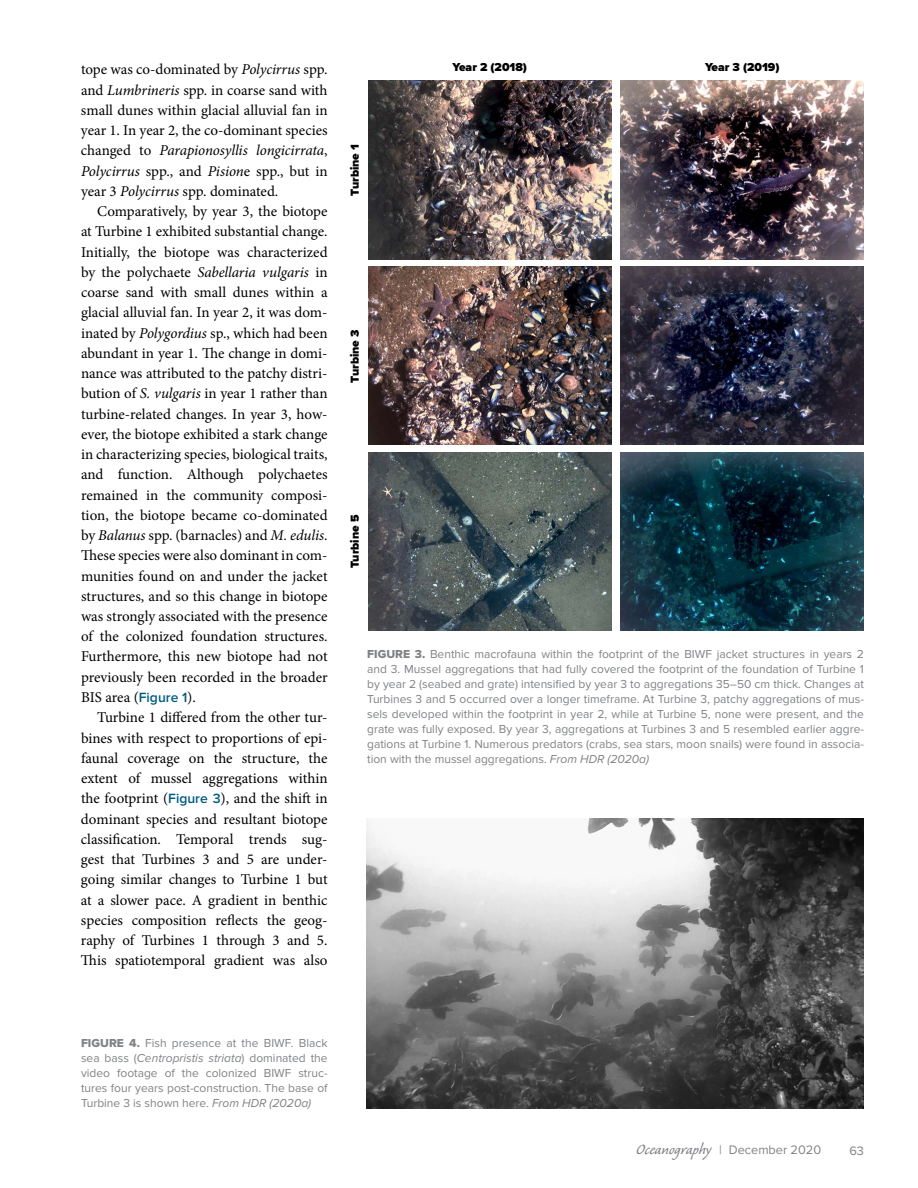
<style>
.page{position:relative;width:918px;height:1188px;background:#fff}
.page>*{position:absolute;margin:0;border:0;box-sizing:border-box;transform-origin:0 0}
.t1{font:15px/20.2px "Minion Pro";color:#000;text-align:justify}
.t2{font:12.75px "Proxima Nova";color:#808285}
.t3{font:12px/15px "Proxima Nova";color:#808285;text-align:justify}
.t4{font:900 12px "Proxima Nova";color:#000}
.s1{font-style:italic}
.s2{font-family:"Proxima Nova";font-weight:600;font-size:13.8px;color:#005c83}
.s3{font-family:"Proxima Nova Extrabld"}
.s4{font-family:"Caliban Std";font-size:18.75px}
</style>
<div class="page">
<img style="left:368px;top:266px;width:244px;height:179px">
<img style="left:620px;top:453px;width:244px;height:178px">
<img style="left:368px;top:81px;width:244px;height:178px">
<img style="left:620px;top:81px;width:244px;height:178px">
<img style="left:620px;top:266px;width:244px;height:179px">
<img style="left:368px;top:453px;width:244px;height:178px">
<img style="left:366px;top:819px;width:498px;height:289px">
<p class="t1" style="left:81px;top:59px;width:248px">tope was co-dominated by <span class="s1">Polycirrus</span> spp. and <span class="s1">Lumbrineris</span> spp. in coarse sand with small dunes within glacial alluvial fan in year 1. In year 2, the co-dominant species changed to <span class="s1">Parapionosyllis longicirrata</span>, <span class="s1">Polycirrus</span> spp., and <span class="s1">Pision</span>e spp., but in year 3 <span class="s1">Polycirrus</span> spp. dominated.</p>
<p class="t1" style="left:81px;top:201px;width:248px;text-indent:16px">Comparatively, by year 3, the biotope at Turbine 1 exhibited substantial change.<br>Initially, the biotope was characterized by the polychaete <span class="s1">Sabellaria vulgaris</span> in coarse sand with small dunes within a glacial alluvial fan. In year 2, it was dom&shy;inated by <span class="s1">Polygordius</span> sp., which had been abundant in year 1. The change in domi&shy;nance was attributed to the patchy distri&shy;bution of <span class="s1">S. vulgaris</span> in year 1 rather than turbine-related changes. In year 3, how&shy;ever, the biotope exhibited a stark change in characterizing species, biological traits, and function. Although polychaetes remained in the community composi&shy;tion, the biotope became co-dominated by <span class="s1">Balanus</span> spp. (barnacles) and <span class="s1">M. edulis</span>.<br>These species were also dominant in com&shy;munities found on and under the jacket structures, and so this change in biotope was strongly associated with the presence of the colonized foundation structures.<br>Furthermore, this new biotope had not previously been recorded in the broader BIS area (<span class="s2">Figure 1</span>).</p>
<p class="t1" style="left:81px;top:707px;width:248px;text-indent:16px">Turbine 1 differed from the other tur&shy;bines with respect to proportions of epi&shy;faunal coverage on the structure, the extent of mussel aggregations within the footprint (<span class="s2">Figure 3</span>), and the shift in dominant species and resultant biotope classification. Temporal trends sug&shy;gest that Turbines 3 and 5 are under&shy;going similar changes to Turbine 1 but at a slower pace. A gradient in benthic species composition reflects the geog&shy;raphy of Turbines 1 through 3 and 5.<br>This spatiotemporal gradient was also</p>
<p class="t4" style="left:346px;top:196px;width:53px;rotate:-90deg">Turbine 1</p>
<p class="t4" style="left:453px;top:58px;width:76px">Year 2 (2018)</p>
<p class="t4" style="left:705px;top:58px;width:76px">Year 3 (2019)</p>
<p class="t4" style="left:346px;top:383px;width:55px;rotate:-90deg">Turbine 3</p>
<p class="t4" style="left:346px;top:568px;width:55px;rotate:-90deg">Turbine 5</p>
<p class="t3" style="left:367px;top:647px;width:498px"><span class="s3">FIGURE 3.</span> Benthic macrofauna within the footprint of the BIWF jacket structures in years 2 and 3. Mussel aggregations that had fully covered the footprint of the foundation of Turbine 1 by year 2 (seabed and grate) intensified by year 3 to aggregations 35–50 cm thick. Changes at Turbines 3 and 5 occurred over a longer timeframe. At Turbine 3, patchy aggregations of mus&shy;sels developed within the footprint in year 2, while at Turbine 5, none were present, and the grate was fully exposed. By year 3, aggregations at Turbines 3 and 5 resembled earlier aggre&shy;gations at Turbine 1. Numerous predators (crabs, sea stars, moon snails) were found in associa&shy;tion with the mussel aggregations. <span class="s1">From HDR (2020a)</span></p>
<p class="t3" style="left:81px;top:1035px;width:248px"><span class="s3">FIGURE 4.</span> Fish presence at the BIWF. Black sea bass (<span class="s1">Centropristis striata</span>) dominated the video footage of the colonized BIWF struc&shy;tures four years post-construction. The base of Turbine 3 is shown here. <span class="s1">From HDR (2020a)</span></p>
<p class="t2" style="left:636px;top:1142px;width:186px"><span class="s4">Oceanography</span> | December 2020</p>
<p class="t2" style="left:849px;top:1143px;width:16px">63</p>
</div>
